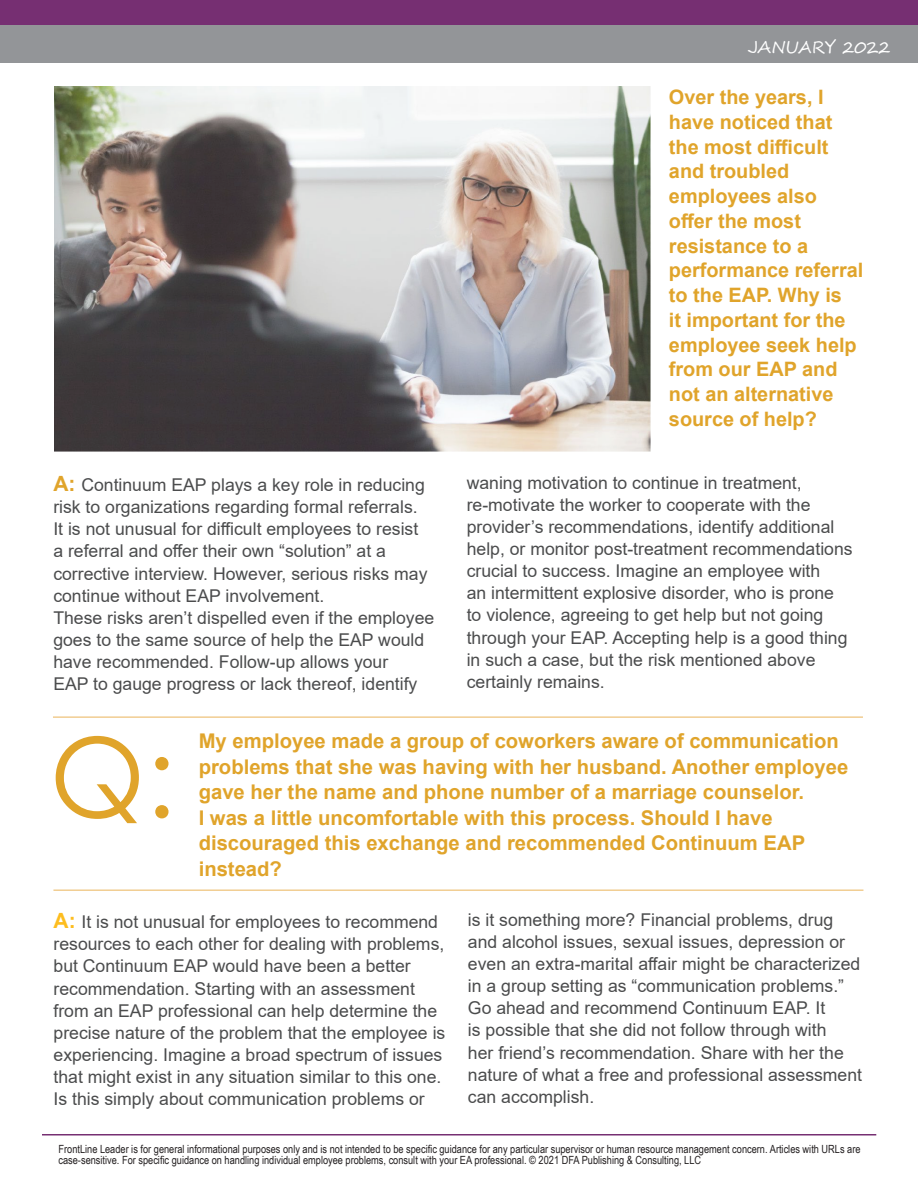
<style>
.page{position:relative;width:918px;height:1188px;background:#fff}
.page>*{position:absolute;margin:0;border:0;box-sizing:border-box;transform-origin:0 0}
.t1{font:110.1px "Century Gothic";color:#e0a42b}
.t2{font:700 20.25px/25.5px "Arial";color:#e0a42b}
.t3{font:700 19.8px/24.8px "Arial";color:#e0a42b}
.t4{font:17.7px/22.2px "Arial";color:#4b4c4d}
.t5{font:16.5px "Segoe Script";color:#fff}
.t6{font:11.25px/10.5px "Arial Narrow";color:#231f20}
.s1{font-weight:700;font-size:21px;color:#e0a42b}
.s2{font-weight:700;font-size:21px;color:#fdbd1f}
</style>
<div class="page">
<hr style="left:42px;top:1134px;width:834px;height:2px;background:#762f72">
<div style="left:0;top:0;width:918px;height:27px;background:#762f72"></div>
<div style="left:0;top:25px;width:918px;height:38px;background:#939598"></div>
<img style="left:54px;top:87px;width:596px;height:364px">
<hr style="left:53px;top:716px;width:810px;height:2px;background:#f1cd91">
<hr style="left:53px;top:889px;width:810px;height:2px;background:#f1cd91">
<p class="t4" style="left:53px;top:474px;width:376px"><span class="s1">A:</span> Continuum EAP plays a key role in reducing risk to organizations regarding formal referrals.<br>It is not unusual for difficult employees to resist a referral and offer their own “solution” at a corrective interview. However, serious risks may continue without EAP involvement.</p>
<p class="t4" style="left:53px;top:606px;width:383px">These risks aren’t dispelled even if the employee goes to the same source of help the EAP would have recommended. Follow-up allows your<br>EAP to gauge progress or lack thereof, identify</p>
<p class="t5" style="left:748px;top:34px;width:144px">JANUARY 2022</p>
<p class="t3" style="left:669px;top:85px;width:196px">Over the years, I have noticed that the most difficult and troubled employees also offer the most resistance to a performance referral to the EAP. Why is<br>it important for the employee seek help from our EAP and not an alternative source of help?</p>
<p class="t4" style="left:467px;top:471px;width:387px">waning motivation to continue in treatment, re-motivate the worker to cooperate with the provider’s recommendations, identify additional help, or monitor post-treatment recommendations crucial to success. Imagine an employee with<br>an intermittent explosive disorder, who is prone to violence, agreeing to get help but not going through your EAP. Accepting help is a good thing in such a case, but the risk mentioned above certainly remains.</p>
<p class="t1" style="left:49px;top:700px;width:128px">Q:</p>
<p class="t2" style="left:199px;top:729px;width:651px">My employee made a group of coworkers aware of communication problems that she was having with her husband. Another employee gave her the name and phone number of a marriage counselor.<br>I was a little uncomfortable with this process. Should I have discouraged this exchange and recommended Continuum EAP instead?</p>
<p class="t4" style="left:54px;top:911px;width:393px"><span class="s2">A:</span> It is not unusual for employees to recommend resources to each other for dealing with problems, but Continuum EAP would have been a better recommendation. Starting with an assessment from an EAP professional can help determine the precise nature of the problem that the employee is experiencing. Imagine a broad spectrum of issues that might exist in any situation similar to this one.<br>Is this simply about communication problems or</p>
<p class="t4" style="left:468px;top:908px;width:396px">is it something more? Financial problems, drug and alcohol issues, sexual issues, depression or even an extra-marital affair might be characterized in a group setting as “communication problems.” Go ahead and recommend Continuum EAP. It<br>is possible that she did not follow through with<br>her friend’s recommendation. Share with her the nature of what a free and professional assessment can accomplish.</p>
<p class="t6" style="left:58px;top:1144px;width:804px">FrontLine Leader is for general informational purposes only and is not intended to be specific guidance for any particular supervisor or human resource management concern. Articles with URLs are case-sensitive. For specific guidance on handling individual employee problems, consult with your EA professional. © 2021 DFA Publishing &amp; Consulting, LLC</p>
</div>
